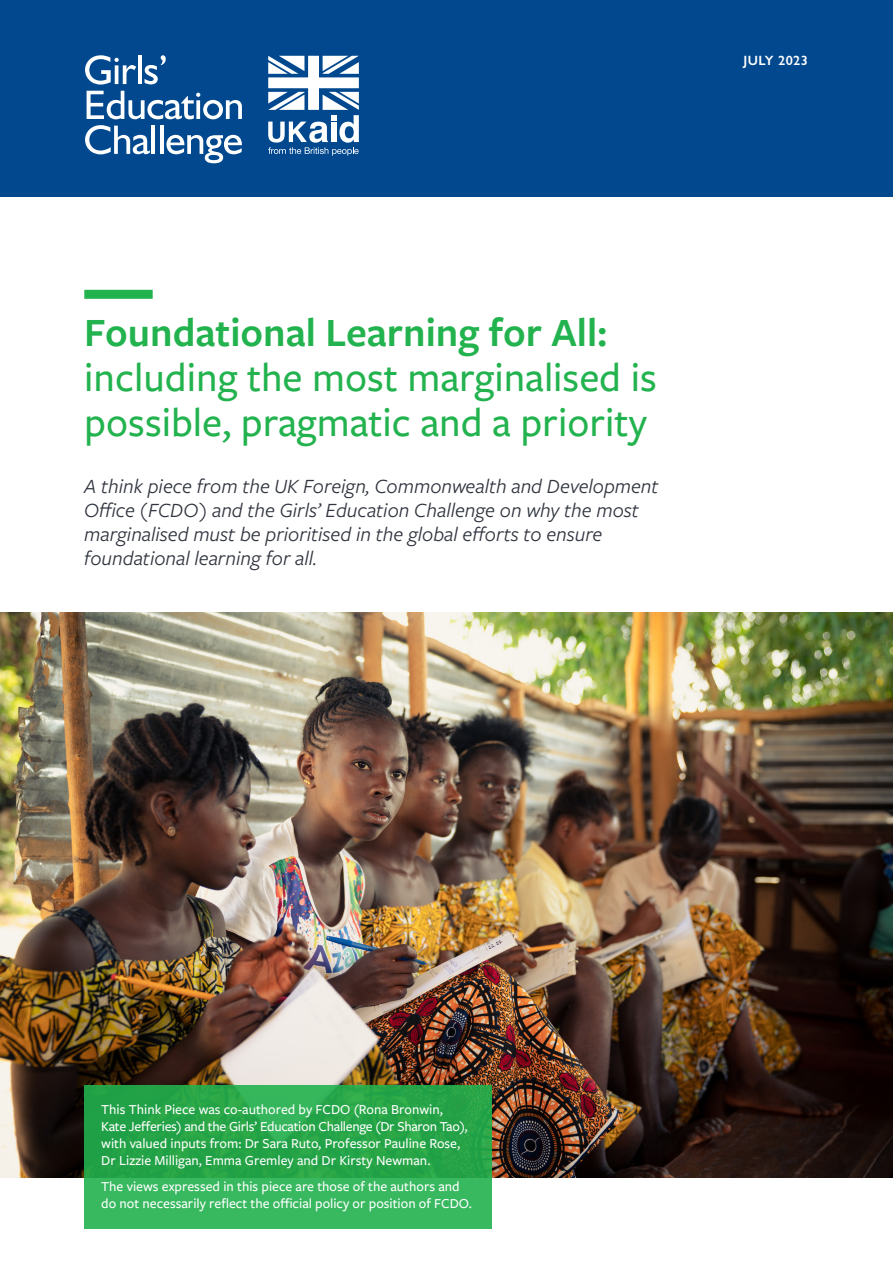
<style>
.page{position:relative;width:893px;height:1263px;background:#fff}
.page>*{position:absolute;margin:0;border:0;box-sizing:border-box;transform-origin:0 0}
.t1{font:500 41.7px/45px "Freight Sans Pro";color:#22b24e}
.t2{font:italic 21px/24px "Freight Sans Pro";color:#30343e}
.t3{font:500 14.25px/17.2px "Freight Sans Pro";color:#fff}
.h2{font:600 13.5px "Gill Sans Nova";letter-spacing:.03em;color:#fff}
.s1{font-weight:600}
</style>
<div class="page">
<img style="left:0;top:612px;width:893px;height:566px">
<svg style="left:84px;top:1085px;width:408px;height:143px;background:#2cac51"></svg>
<div style="left:84px;top:290px;width:69px;height:9px;background:#22b24e"></div>
<div style="left:0;top:0;width:893px;height:196px;background:#01488f"></div>
<svg style="left:85px;top:55px;width:51px;height:30px"></svg>
<hr style="left:138px;top:56px;width:3px;height:28px;background:#fff">
<svg style="left:145px;top:55px;width:21px;height:29px"></svg>
<svg style="left:87px;top:91px;width:155px;height:28px"></svg>
<svg style="left:85px;top:125px;width:65px;height:29px"></svg>
<hr style="left:152px;top:126px;width:3px;height:28px;background:#fff">
<hr style="left:160px;top:126px;width:3px;height:28px;background:#fff">
<svg style="left:166px;top:135px;width:76px;height:28px"></svg>
<svg style="left:268px;top:56px;width:91px;height:100px"></svg>
<p class="h2" style="left:744px;top:52px;width:66px">JULY 2023</p>
<p class="t1" style="left:84px;top:308px;width:574px"><span class="s1">Foundational Learning for All: </span>including the most marginalised is possible, pragmatic and a priority</p>
<p class="t2" style="left:84px;top:473px;width:576px">A think piece from the UK Foreign, Commonwealth and Development Office (FCDO) and the Girls’ Education Challenge on why the most marginalised must be prioritised in the global efforts to ensure foundational learning for all.</p>
<p class="t3" style="left:101px;top:1100px;width:368px">This Think Piece was co-authored by FCDO (Rona Bronwin, Kate Jefferies) and the Girls’ Education Challenge (Dr Sharon Tao), with valued inputs from: Dr Sara Ruto, Professor Pauline Rose, Dr Lizzie Milligan, Emma Gremley and Dr Kirsty Newman.</p>
<p class="t3" style="left:101px;top:1177px;width:372px">The views expressed in this piece are those of the authors and do not necessarily reflect the official policy or position of FCDO.</p>
</div>
